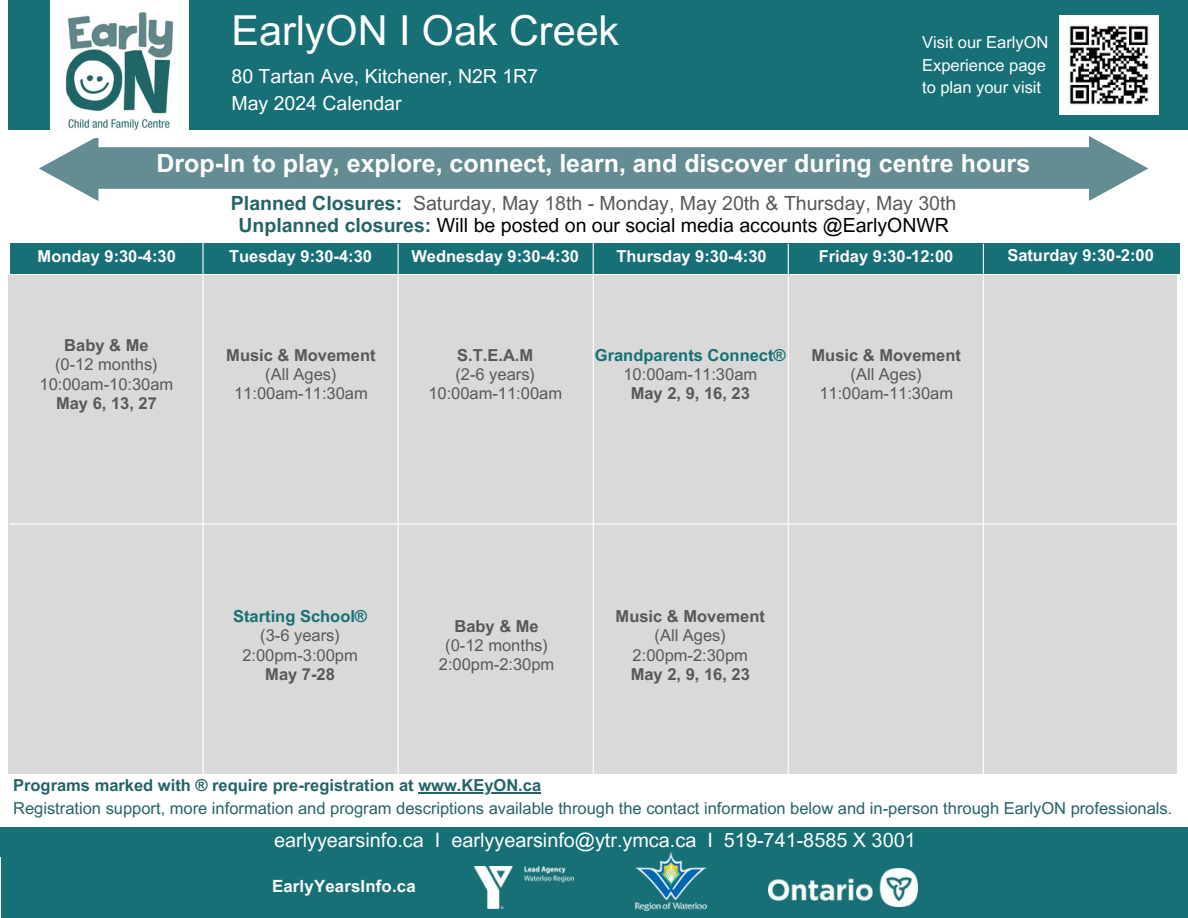
<style>
.page{position:relative;width:1188px;height:918px;background:#fff}
.page>*{position:absolute;margin:0;border:0;box-sizing:border-box;transform-origin:0 0}
.t1{font:41.25px "Arial MT Pro";color:#fff}
.t2{font:700 25.05px "Arial MT Pro";color:#fff}
.t3{font:19.8px "Arial MT Pro";color:#fff}
.t4{font:19.5px/22.5px "Arial MT Pro";color:#58585b;text-align:center}
.t5{font:19.5px/27px "Arial MT Pro";color:#fff}
.t6{font:700 16.8px "Arial MT Pro";letter-spacing:.01em;color:#fff}
.t7{font:16.5px/19.2px "Arial MT Pro";color:#58585b;text-align:center}
.t8{font:16.5px "Arial MT Pro";color:#236467}
.t9{font:700 16.5px "Arial MT Pro";color:#58585b}
.t10{font:700 16.5px "Arial MT Pro";color:#fff}
.t11{font:700 16.5px "Arial MT Pro";color:#236467}
.t12{font:16.5px/22.5px "Arial MT Pro";color:#fff}
.t13{font:700 16.5px "Arial MT Pro";color:#167076}
.s1{font-weight:700;color:#236467}
.s2{color:#000}
</style>
<div class="page">
<div style="left:9px;top:0;width:1179px;height:129px;background:#167076"></div>
<img style="left:1060px;top:15px;width:99px;height:99px">
<div style="left:92px;top:147px;width:1003px;height:42px;background:#638d93"></div>
<svg style="left:39px;top:138px;width:59px;height:63px"></svg>
<svg style="left:1089px;top:136px;width:59px;height:65px"></svg>
<div style="left:1px;top:827px;width:1187px;height:29px;background:#167076"></div>
<div style="left:1px;top:856px;width:1187px;height:62px;background:#167076"></div>
<img style="left:769px;top:868px;width:148px;height:39px">
<img style="left:636px;top:852px;width:71px;height:58px">
<img style="left:474px;top:867px;width:99px;height:41px">
<img style="left:51px;top:0;width:137px;height:130px">
<hr style="left:418px;top:792px;width:123px;height:2px;background:#236467">
<div style="left:10px;top:244px;width:1169px;height:30px;background:#167076"></div>
<div style="left:9px;top:275px;width:1168px;height:499px;background:#d9d9d9"></div>
<hr style="left:593px;top:237px;width:1px;height:539px;background:#fff">
<hr style="left:398px;top:244px;width:1px;height:534px;background:#fff">
<hr style="left:202px;top:239px;width:2px;height:539px;background:#fff">
<hr style="left:9px;top:523px;width:1170px;height:2px;background:#fff">
<hr style="left:788px;top:244px;width:1px;height:532px;background:#fff">
<hr style="left:983px;top:244px;width:1px;height:532px;background:#fff">
<h1 class="t1" style="left:232px;top:15px;width:389px">EarlyON I Oak Creek</h1>
<p class="t5" style="left:232px;top:65px;width:308px">80 Tartan Ave, Kitchener, N2R 1R7<br>May 2024 Calendar</p>
<p class="t12" style="left:922px;top:33px;width:128px">Visit our EarlyON<br>Experience page to plan your visit</p>
<h2 class="t2" style="left:157px;top:154px;width:875px">Drop-In to play, explore, connect, learn, and discover during centre hours</h2>
<p class="t4" style="left:231px;top:194px;width:727px"><span class="s1">Planned Closures:</span> Saturday, May 18th - Monday, May 20th &amp; Thursday, May 30th<br><span class="s1">Unplanned closures:</span> <span class="s2">Will be posted on our social media accounts @EarlyONWR</span></p>
<p class="t10" style="left:38px;top:250px;width:140px">Monday 9:30-4:30</p>
<p class="t10" style="left:229px;top:250px;width:144px">Tuesday 9:30-4:30</p>
<p class="t10" style="left:411px;top:250px;width:169px">Wednesday 9:30-4:30</p>
<p class="t10" style="left:616px;top:250px;width:152px">Thursday 9:30-4:30</p>
<p class="t10" style="left:819px;top:250px;width:136px">Friday 9:30-12:00</p>
<p class="t9" style="left:64px;top:339px;width:86px">Baby &amp; Me</p>
<p class="t7" style="left:40px;top:357px;width:135px">(0-12 months)<br>10:00am-10:30am</p>
<p class="t9" style="left:56px;top:397px;width:102px">May 6, 13, 27</p>
<p class="t9" style="left:226px;top:349px;width:151px">Music &amp; Movement</p>
<p class="t7" style="left:234px;top:367px;width:135px">(All Ages)<br>11:00am-11:30am</p>
<p class="t9" style="left:457px;top:349px;width:78px">S.T.E.A.M</p>
<p class="t7" style="left:428px;top:367px;width:135px">(2-6 years)<br>10:00am-11:00am</p>
<p class="t13" style="left:595px;top:349px;width:192px">Grandparents Connect®</p>
<p class="t7" style="left:623px;top:367px;width:135px">10:00am-11:30am</p>
<p class="t9" style="left:631px;top:387px;width:121px">May 2, 9, 16, 23</p>
<p class="t9" style="left:812px;top:349px;width:151px">Music &amp; Movement</p>
<p class="t7" style="left:819px;top:367px;width:135px">(All Ages)<br>11:00am-11:30am</p>
<p class="t10" style="left:1007px;top:249px;width:148px">Saturday 9:30-2:00</p>
<p class="t13" style="left:233px;top:610px;width:136px">Starting School®</p>
<p class="t7" style="left:242px;top:628px;width:117px">(3-6 years)<br>2:00pm-3:00pm</p>
<p class="t9" style="left:265px;top:668px;width:71px">May 7-28</p>
<p class="t9" style="left:454px;top:620px;width:86px">Baby &amp; Me</p>
<p class="t7" style="left:439px;top:638px;width:117px">(0-12 months)<br>2:00pm-2:30pm</p>
<p class="t9" style="left:616px;top:610px;width:151px">Music &amp; Movement</p>
<p class="t7" style="left:633px;top:628px;width:117px">(All Ages)<br>2:00pm-2:30pm</p>
<p class="t9" style="left:631px;top:668px;width:121px">May 2, 9, 16, 23</p>
<p class="t11" style="left:13px;top:779px;width:530px">Programs marked with ® require pre-registration at www.KEyON.ca</p>
<p class="t8" style="left:13px;top:802px;width:1161px">Registration support, more information and program descriptions available through the contact information below and in-person through EarlyON professionals.</p>
<p class="t3" style="left:274px;top:833px;width:643px">earlyyearsinfo.ca I earlyyearsinfo@ytr.ymca.ca I 519-741-8585 X 3001</p>
<p class="t6" style="left:272px;top:880px;width:145px">EarlyYearsInfo.ca</p>
</div>
